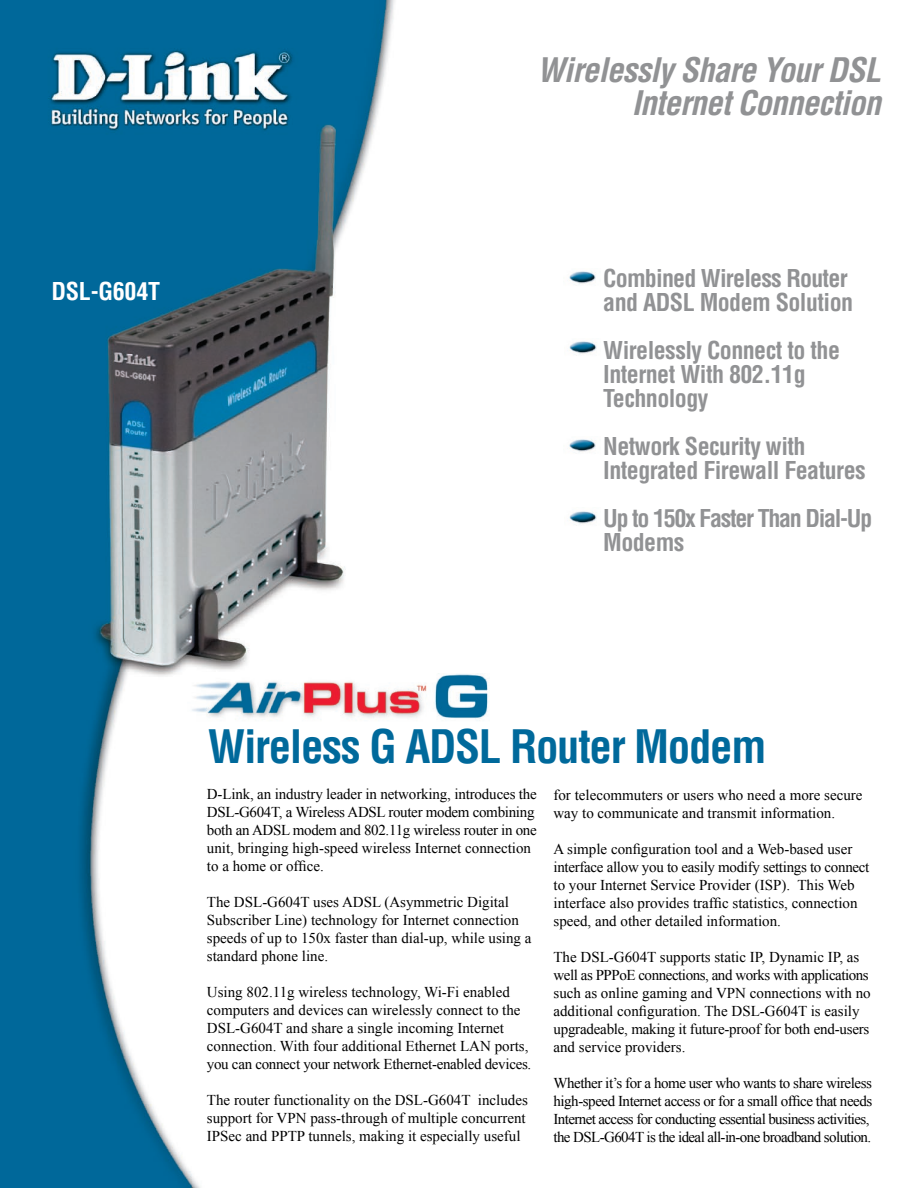
<style>
.page{position:relative;width:918px;height:1188px;background:#fff}
.page>*{position:absolute;margin:0;border:0;box-sizing:border-box;transform-origin:0 0}
.t1{font:700 condensed 45px "Helvetica";letter-spacing:-.03em;color:#00699b}
.t2{font:italic 700 condensed 33px/33px "Helvetica";letter-spacing:-.025em;color:#919294;text-align:right}
.t3{font:700 condensed 24px/24px "Helvetica";letter-spacing:-.025em;color:#919294}
.t4{font:700 condensed 24px/24px "Helvetica";letter-spacing:-.055em;color:#919294}
.t5{font:700 condensed 24px "Helvetica";letter-spacing:-.01em;color:#fff}
.t6{font:15px/18px "Times New Roman";color:#000}
.t7{font:15px/18px "Times New Roman";letter-spacing:-.04em;color:#000}
</style>
<div class="page">
<img style="left:0;top:0;width:439px;height:1188px">
<img style="left:569px;top:271px;width:27px;height:13px">
<img style="left:569px;top:341px;width:28px;height:13px">
<img style="left:569px;top:511px;width:28px;height:13px">
<img style="left:569px;top:439px;width:27px;height:13px">
<img style="left:188px;top:674px;width:301px;height:49px">
<h3 class="t5" style="left:51px;top:277px;width:110px">DSL-G604T</h3>
<h2 class="t2" style="left:537px;top:53px;width:345px">Wirelessly Share Your DSL<br>Internet Connection</h2>
<h3 class="t3" style="left:603px;top:266px;width:251px">Combined Wireless Router and ADSL Modem Solution</h3>
<h3 class="t3" style="left:603px;top:338px;width:238px">Wirelessly Connect to the<br>Internet With 802.11g<br>Technology</h3>
<h3 class="t3" style="left:603px;top:434px;width:264px">Network Security with<br>Integrated Firewall Features</h3>
<h3 class="t4" style="left:603px;top:506px;width:271px">Up to 150x Faster Than Dial-Up<br>Modems</h3>
<h1 class="t1" style="left:208px;top:718px;width:560px">Wireless G ADSL Router Modem</h1>
<p class="t6" style="left:207px;top:784px;width:332px">D-Link, an industry leader in networking, introduces the DSL-G604T, a Wireless ADSL router modem combining both an ADSL modem and 802.11g wireless router in one unit, bringing high-speed wireless Internet connection to a home or office.</p>
<p class="t6" style="left:207px;top:892px;width:326px">The DSL-G604T uses ADSL (Asymmetric Digital Subscriber Line) technology for Internet connection speeds of up to 150x faster than dial-up, while using a standard phone line.</p>
<p class="t6" style="left:207px;top:982px;width:326px">Using 802.11g wireless technology, Wi-Fi enabled computers and devices can wirelessly connect to the DSL-G604T and share a single incoming Internet connection. With four additional Ethernet LAN ports, you can connect your network Ethernet-enabled devices.</p>
<p class="t6" style="left:207px;top:1090px;width:322px">The router functionality on the DSL-G604T includes support for VPN pass-through of multiple concurrent<br>IPSec and PPTP tunnels, making it especially useful</p>
<p class="t6" style="left:554px;top:785px;width:311px">for telecommuters or users who need a more secure way to communicate and transmit information.</p>
<p class="t6" style="left:553px;top:839px;width:317px">A simple configuration tool and a Web-based user interface allow you to easily modify settings to connect to your Internet Service Provider (ISP). This Web interface also provides traffic statistics, connection speed, and other detailed information.</p>
<p class="t6" style="left:554px;top:947px;width:319px">The DSL-G604T supports static IP, Dynamic IP, as well as PPPoE connections, and works with applications such as online gaming and VPN connections with no additional configuration. The DSL-G604T is easily upgradeable, making it future-proof for both end-users and service providers.</p>
<p class="t7" style="left:553px;top:1073px;width:320px">Whether it’s for a home user who wants to share wireless high-speed Internet access or for a small office that needs Internet access for conducting essential business activities, the DSL-G604T is the ideal all-in-one broadband solution.</p>
</div>
